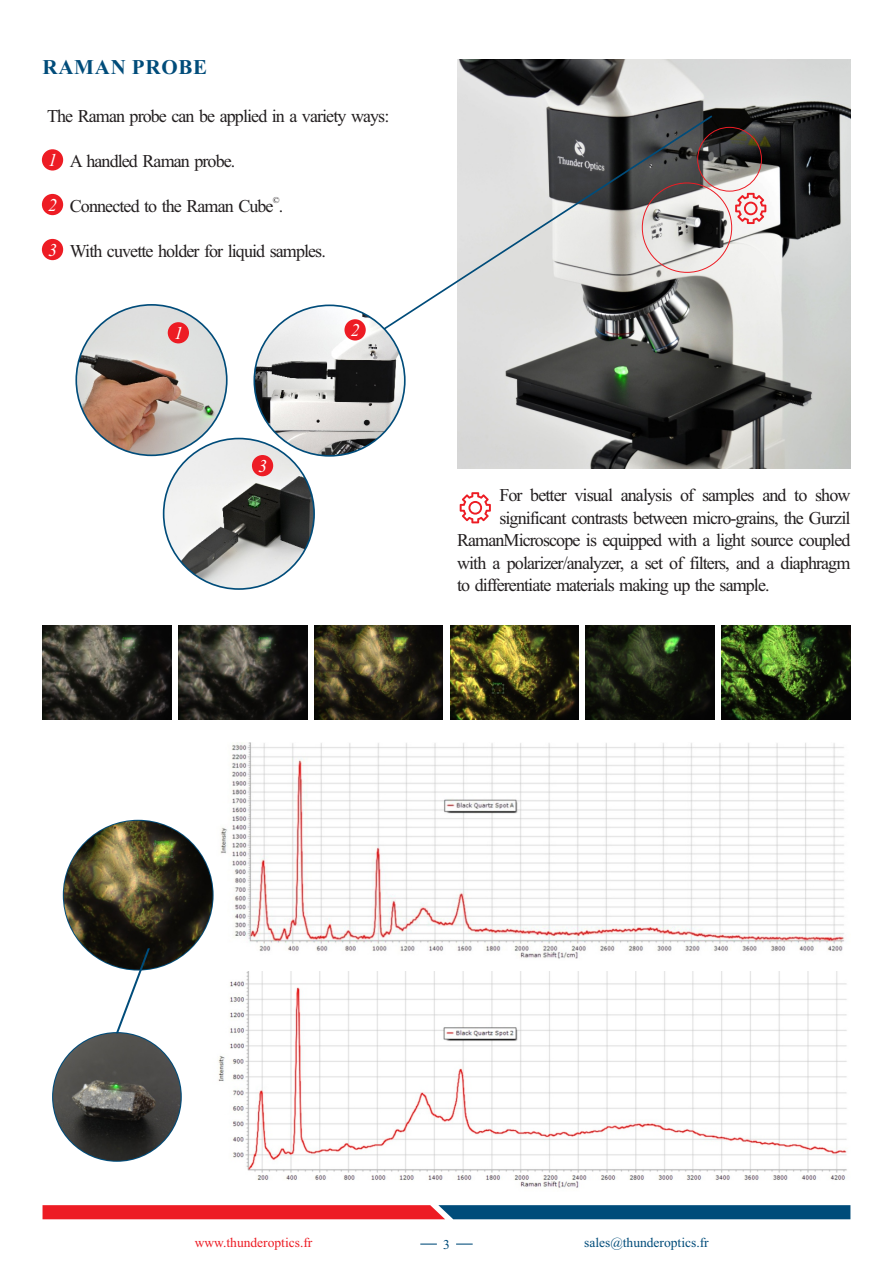
<style>
.page{position:relative;width:893px;height:1263px;background:#fff}
.page>*{position:absolute;margin:0;border:0;box-sizing:border-box;transform-origin:0 0}
.t1{font:700 21px "Times New Roman";letter-spacing:.035em;color:#004c7a}
.t2{font:18px "Times New Roman";letter-spacing:-.05em;color:#231f20}
.t3{font:italic 18px "Times New Roman";color:#fff}
.t4{font:13.5px "Times New Roman";color:#004c7a}
.t5{font:13.5px "Times New Roman";color:#ed1c24}
.t6{font:9px "Times New Roman";color:#231f20}
</style>
<div class="page">
<svg style="left:43px;top:1205px;width:807px;height:14px;background:#783853"></svg>
<svg style="left:456px;top:1243px;width:17px;height:1px"></svg>
<svg style="left:420px;top:1243px;width:17px;height:1px"></svg>
<img style="left:722px;top:625px;width:128px;height:94px">
<img style="left:586px;top:625px;width:129px;height:94px">
<img style="left:450px;top:625px;width:129px;height:94px">
<img style="left:314px;top:625px;width:129px;height:94px">
<img style="left:178px;top:625px;width:129px;height:94px">
<img style="left:43px;top:625px;width:128px;height:94px">
<img style="left:220px;top:743px;width:625px;height:216px">
<img style="left:218px;top:972px;width:629px;height:216px">
<img style="left:53px;top:1033px;width:128px;height:128px;border-radius:50%">
<img style="left:64px;top:821px;width:149px;height:148px;border-radius:50%">
<div style="left:42px;top:149px;width:21px;height:22px;background:#ed1c24;border-radius:50%"></div>
<div style="left:42px;top:194px;width:21px;height:21px;background:#ed1c24;border-radius:50%"></div>
<div style="left:42px;top:239px;width:21px;height:21px;background:#ed1c24;border-radius:50%"></div>
<svg style="left:115px;top:947px;width:36px;height:87px"></svg>
<img style="left:457px;top:60px;width:393px;height:409px">
<div style="left:697px;top:127px;width:65px;height:65px;border:1px solid #ed1c24;border-radius:50%"></div>
<img style="left:77px;top:306px;width:149px;height:148px;border-radius:50%">
<div style="left:168px;top:322px;width:21px;height:21px;background:#ed1c24;border-radius:50%"></div>
<img style="left:164px;top:439px;width:149px;height:149px;border-radius:50%">
<div style="left:252px;top:455px;width:21px;height:21px;background:#ed1c24;border-radius:50%"></div>
<svg style="left:368px;top:114px;width:346px;height:226px"></svg>
<img style="left:255px;top:306px;width:149px;height:149px;border-radius:50%">
<div style="left:344px;top:319px;width:22px;height:21px;background:#ed1c24;border-radius:50%"></div>
<svg style="left:735px;top:193px;width:31px;height:31px"></svg>
<svg style="left:460px;top:492px;width:31px;height:31px"></svg>
<p class="t1" style="left:42px;top:59px;width:166px">RAMAN PROBE</p>
<p class="t2" style="left:47px;top:109px;width:344px">The Raman probe can be applied in a variety ways:</p>
<p class="t2" style="left:70px;top:154px;width:167px">A handled Raman probe.</p>
<p class="t6" style="left:273px;top:196px;width:8px">©</p>
<p class="t2" style="left:70px;top:199px;width:215px">Connected to the Raman Cube .</p>
<p class="t2" style="left:70px;top:244px;width:257px">With cuvette holder for liquid samples.</p>
<p class="t3" style="left:48px;top:153px;width:10px">1</p>
<p class="t3" style="left:48px;top:198px;width:10px">2</p>
<p class="t3" style="left:48px;top:243px;width:10px">3</p>
<p class="t3" style="left:174px;top:326px;width:10px">1</p>
<p class="t3" style="left:258px;top:459px;width:10px">3</p>
<p class="t3" style="left:351px;top:323px;width:10px">2</p>
<p class="t2" style="left:499px;top:489px;width:353px">For better visual analysis of samples and to show</p>
<p class="t2" style="left:499px;top:511px;width:353px">significant contrasts between micro-grains, the Gurzil</p>
<p class="t2" style="left:457px;top:534px;width:395px">RamanMicroscope is equipped with a light source coupled</p>
<p class="t2" style="left:457px;top:556px;width:395px">with a polarizer/analyzer, a set of filters, and a diaphragm</p>
<p class="t2" style="left:457px;top:579px;width:314px">to differentiate materials making up the sample.</p>
<p class="t5" style="left:195px;top:1238px;width:119px">www.thunderoptics.fr</p>
<p class="t4" style="left:443px;top:1239px;width:8px">3</p>
<p class="t4" style="left:584px;top:1238px;width:126px">sales@thunderoptics.fr</p>
</div>
